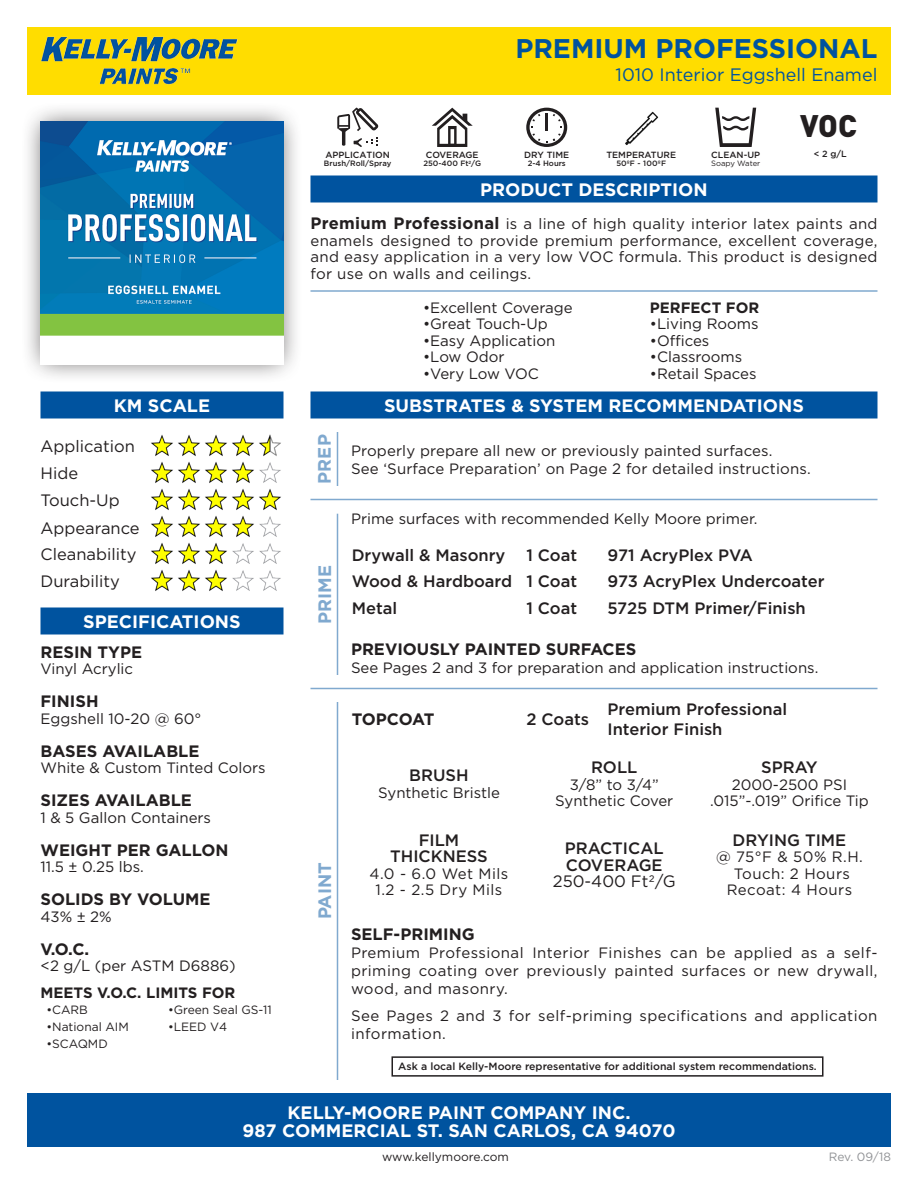
<style>
.page{position:relative;width:918px;height:1188px;background:#fff}
.page>*{position:absolute;margin:0;border:0;box-sizing:border-box;transform-origin:0 0}
.t1{font:900 30.75px "DINOT";color:#231f20}
.t2{font:700 27px "Gotham";color:#00539f}
.t3{font:700 18px/18px "Gotham";color:#fff;text-align:center}
.t4{font:18px "Gotham";color:#00539f}
.t5{font:700 18px "Gotham";color:#80a9cf}
.t6{font:500 16.5px "Gotham";color:#231f20}
.Paragraph_Style_1{font:700 16.5px "Gotham";color:#231f20}
.t7{font:16.5px "Gotham";color:#231f20}
.Paragraph_Style_1-2{font:700 16.5px "Gotham";letter-spacing:-.025em;color:#231f20}
.Paragraph_Style_1-3{font:15px/16.5px "Gotham";color:#231f20;text-align:justify}
.Paragraph_Style_1-4{font:15px/18px "Gotham";letter-spacing:.03em;color:#231f20}
.t8{font:700 15px "Gotham";color:#231f20}
.t9{font:12px "Gotham";color:#231f20}
.t10{font:12px "Gotham";letter-spacing:-.005em;color:#919396}
.t11{font:500 10.5px "Gotham";color:#231f20}
.t12{font:500 9px "Gotham";color:#231f20}
.t13{font:500 7.65px "Gotham";color:#231f20}
.t14{font:7.65px "Gotham";letter-spacing:-.005em;color:#231f20}
.t15{font:500 7.65px "Gotham";letter-spacing:.02em;color:#231f20}
.s1{font-weight:700;font-size:16.5px}
</style>
<div class="page">
<div style="left:27px;top:27px;width:864px;height:67px;background:#fd0"></div>
<img style="left:41px;top:36px;width:197px;height:49px">
<div style="left:310px;top:176px;width:568px;height:26px;background:#00539f"></div>
<div style="left:21px;top:102px;width:282px;height:282px;background:#231f20;opacity:.75"></div>
<svg style="left:715px;top:108px;width:41px;height:39px"></svg>
<svg style="left:526px;top:108px;width:41px;height:39px"></svg>
<svg style="left:432px;top:108px;width:41px;height:39px"></svg>
<svg style="left:337px;top:108px;width:42px;height:39px"></svg>
<hr style="left:342px;top:130px;width:3px;height:16px;background:#231f20">
<img style="left:625px;top:111px;width:34px;height:35px">
<div style="left:310px;top:392px;width:568px;height:26px;background:#00539f"></div>
<div style="left:40px;top:392px;width:244px;height:26px;background:#00539f"></div>
<hr style="left:310px;top:290px;width:568px;height:2px;background:#80a9cf">
<img style="left:151px;top:434px;width:130px;height:157px">
<div style="left:40px;top:608px;width:244px;height:26px;background:#00539f"></div>
<div style="left:392px;top:1056px;width:432px;height:21px;border:2px solid #231f20"></div>
<hr style="left:310px;top:499px;width:568px;height:1px;background:#80a9cf">
<hr style="left:310px;top:688px;width:568px;height:1px;background:#80a9cf">
<hr style="left:337px;top:432px;width:1px;height:54px;background:#80a9cf">
<hr style="left:337px;top:514px;width:1px;height:161px;background:#80a9cf">
<hr style="left:337px;top:702px;width:1px;height:378px;background:#80a9cf">
<img style="left:40px;top:122px;width:243px;height:242px">
<div style="left:27px;top:1094px;width:864px;height:54px;background:#00539f"></div>
<h1 class="t2" style="left:515px;top:31px;width:364px">PREMIUM PROFESSIONAL</h1>
<p class="t4" style="left:616px;top:65px;width:263px">1010 Interior Eggshell Enamel</p>
<p class="t12" style="left:325px;top:149px;width:66px">APPLICATION</p>
<p class="t13" style="left:324px;top:158px;width:69px">Brush/Roll/Spray</p>
<p class="t12" style="left:426px;top:149px;width:54px">COVERAGE</p>
<p class="t13" style="left:423px;top:158px;width:59px">250-400 Ft<sup>2</sup>/G</p>
<p class="t12" style="left:524px;top:149px;width:46px">DRY TIME</p>
<p class="t13" style="left:528px;top:158px;width:40px">2-4 Hours</p>
<p class="t12" style="left:606px;top:149px;width:71px">TEMPERATURE</p>
<p class="t15" style="left:616px;top:158px;width:51px">50ºF - 100ºF</p>
<p class="t12" style="left:711px;top:149px;width:50px">CLEAN-UP</p>
<p class="t14" style="left:711px;top:159px;width:51px">Soapy Water</p>
<p class="t1" style="left:800px;top:105px;width:58px">VOC</p>
<p class="t12" style="left:814px;top:148px;width:34px">&lt; 2 g/L</p>
<h2 class="t3" style="left:480px;top:181px;width:229px">PRODUCT DESCRIPTION</h2>
<p class="Paragraph_Style_1-3" style="left:310px;top:216px;width:569px"><span class="s1">Premium Professional</span> is a line of high quality interior latex paints and enamels designed to provide premium performance, excellent coverage, and easy application in a very low VOC formula. This product is designed for use on walls and ceilings.</p>
<p class="Paragraph_Style_1-3" style="left:423px;top:299px;width:151px">•Excellent Coverage</p>
<p class="Paragraph_Style_1-3" style="left:423px;top:316px;width:126px">•Great Touch-Up</p>
<p class="Paragraph_Style_1-3" style="left:423px;top:332px;width:134px">•Easy Application</p>
<p class="Paragraph_Style_1-3" style="left:423px;top:349px;width:83px">•Low Odor</p>
<p class="Paragraph_Style_1-3" style="left:423px;top:365px;width:118px">•Very Low VOC</p>
<p class="t8" style="left:650px;top:298px;width:111px">PERFECT FOR</p>
<p class="Paragraph_Style_1-3" style="left:650px;top:316px;width:110px">•Living Rooms</p>
<p class="Paragraph_Style_1-3" style="left:650px;top:332px;width:61px">•Offices</p>
<p class="Paragraph_Style_1-3" style="left:650px;top:349px;width:94px">•Classrooms</p>
<p class="Paragraph_Style_1-3" style="left:650px;top:365px;width:108px">•Retail Spaces</p>
<p class="t3" style="left:114px;top:397px;width:98px">KM SCALE</p>
<p class="t3" style="left:384px;top:397px;width:421px">SUBSTRATES &amp; SYSTEM RECOMMENDATIONS</p>
<p class="t7" style="left:40px;top:437px;width:96px">Application</p>
<p class="t7" style="left:40px;top:464px;width:39px">Hide</p>
<p class="t7" style="left:40px;top:491px;width:81px">Touch-Up</p>
<p class="t7" style="left:40px;top:519px;width:101px">Appearance</p>
<p class="t7" style="left:40px;top:545px;width:97px">Cleanability</p>
<p class="t7" style="left:40px;top:572px;width:81px">Durability</p>
<h2 class="t3" style="left:83px;top:613px;width:159px">SPECIFICATIONS</h2>
<p class="Paragraph_Style_1" style="left:40px;top:641px;width:103px">RESIN TYPE</p>
<p class="Paragraph_Style_1-3" style="left:40px;top:661px;width:94px">Vinyl Acrylic</p>
<p class="Paragraph_Style_1" style="left:40px;top:690px;width:60px">FINISH</p>
<p class="Paragraph_Style_1-3" style="left:40px;top:710px;width:162px">Eggshell 10-20 @ 60°</p>
<p class="Paragraph_Style_1" style="left:40px;top:740px;width:161px">BASES AVAILABLE</p>
<p class="Paragraph_Style_1-3" style="left:40px;top:760px;width:227px">White &amp; Custom Tinted Colors</p>
<p class="Paragraph_Style_1" style="left:40px;top:789px;width:153px">SIZES AVAILABLE</p>
<p class="Paragraph_Style_1-3" style="left:40px;top:809px;width:172px">1 &amp; 5 Gallon Containers</p>
<p class="Paragraph_Style_1" style="left:40px;top:839px;width:189px">WEIGHT PER GALLON</p>
<p class="Paragraph_Style_1-3" style="left:40px;top:859px;width:105px">11.5 ± 0.25 lbs.</p>
<p class="Paragraph_Style_1" style="left:40px;top:888px;width:172px">SOLIDS BY VOLUME</p>
<p class="Paragraph_Style_1-3" style="left:40px;top:908px;width:73px">43% ± 2%</p>
<p class="Paragraph_Style_1" style="left:40px;top:938px;width:50px">V.O.C.</p>
<p class="Paragraph_Style_1-3" style="left:40px;top:958px;width:197px">&lt;2 g/L (per ASTM D6886)</p>
<p class="t8" style="left:40px;top:983px;width:196px">MEETS V.O.C. LIMITS FOR</p>
<p class="t9" style="left:46px;top:1003px;width:43px">•CARB</p>
<p class="t9" style="left:168px;top:1003px;width:105px">•Green Seal GS-11</p>
<p class="t9" style="left:46px;top:1020px;width:84px">•National AIM</p>
<p class="t9" style="left:168px;top:1020px;width:61px">•LEED V4</p>
<p class="t9" style="left:46px;top:1037px;width:63px">•SCAQMD</p>
<p class="t5" style="left:312px;top:484px;width:51px;rotate:-90deg">PREP</p>
<p class="t5" style="left:313px;top:624px;width:60px;rotate:-90deg">PRIME</p>
<p class="t5" style="left:313px;top:919px;width:58px;rotate:-90deg">PAINT</p>
<p class="Paragraph_Style_1-3" style="left:351px;top:442px;width:423px">Properly prepare all new or previously painted surfaces.</p>
<p class="Paragraph_Style_1-3" style="left:351px;top:460px;width:461px">See ‘Surface Preparation’ on Page 2 for detailed instructions.</p>
<p class="Paragraph_Style_1-3" style="left:351px;top:511px;width:408px">Prime surfaces with recommended Kelly Moore primer.</p>
<p class="t6" style="left:352px;top:544px;width:155px">Drywall &amp; Masonry</p>
<p class="t6" style="left:526px;top:544px;width:52px">1 Coat</p>
<p class="t6" style="left:608px;top:544px;width:147px">971 AcryPlex PVA</p>
<p class="t6" style="left:352px;top:571px;width:162px">Wood &amp; Hardboard</p>
<p class="t6" style="left:526px;top:571px;width:52px">1 Coat</p>
<p class="t6" style="left:608px;top:571px;width:219px">973 AcryPlex Undercoater</p>
<p class="t6" style="left:352px;top:598px;width:47px">Metal</p>
<p class="t6" style="left:526px;top:598px;width:52px">1 Coat</p>
<p class="t6" style="left:608px;top:598px;width:200px">5725 DTM Primer/Finish</p>
<p class="Paragraph_Style_1" style="left:351px;top:639px;width:287px">PREVIOUSLY PAINTED SURFACES</p>
<p class="Paragraph_Style_1-3" style="left:351px;top:660px;width:469px">See Pages 2 and 3 for preparation and application instructions.</p>
<p class="Paragraph_Style_1-2" style="left:352px;top:708px;width:84px">TOPCOAT</p>
<p class="t6" style="left:526px;top:708px;width:64px">2 Coats</p>
<p class="t6" style="left:608px;top:699px;width:181px">Premium Professional</p>
<p class="t6" style="left:608px;top:718px;width:117px">Interior Finish</p>
<p class="t6" style="left:409px;top:765px;width:61px">BRUSH</p>
<p class="Paragraph_Style_1-3" style="left:378px;top:784px;width:123px">Synthetic Bristle</p>
<p class="t6" style="left:419px;top:829px;width:42px">FILM</p>
<p class="t6" style="left:390px;top:846px;width:99px">THICKNESS</p>
<p class="Paragraph_Style_1-3" style="left:370px;top:865px;width:140px">4.0 - 6.0 Wet Mils</p>
<p class="Paragraph_Style_1-3" style="left:376px;top:882px;width:128px">1.2 - 2.5 Dry Mils</p>
<p class="t6" style="left:591px;top:756px;width:48px">ROLL</p>
<p class="Paragraph_Style_1-3" style="left:570px;top:776px;width:91px">3/8” to 3/4”</p>
<p class="Paragraph_Style_1-3" style="left:555px;top:793px;width:120px">Synthetic Cover</p>
<p class="t6" style="left:565px;top:837px;width:100px">PRACTICAL</p>
<p class="t6" style="left:566px;top:854px;width:98px">COVERAGE</p>
<p class="t7" style="left:553px;top:872px;width:124px">250-400 Ft2/G</p>
<p class="t6" style="left:761px;top:756px;width:58px">SPRAY</p>
<p class="Paragraph_Style_1-3" style="left:732px;top:776px;width:117px">2000-2500 PSI</p>
<p class="Paragraph_Style_1-3" style="left:710px;top:793px;width:160px">.015”-.019” Orifice Tip</p>
<p class="t6" style="left:733px;top:829px;width:115px">DRYING TIME</p>
<p class="Paragraph_Style_1-3" style="left:716px;top:849px;width:148px">@ 75°F &amp; 50% R.H.</p>
<p class="Paragraph_Style_1-4" style="left:734px;top:865px;width:118px">Touch: 2 Hours</p>
<p class="Paragraph_Style_1-4" style="left:727px;top:881px;width:127px">Recoat: 4 Hours</p>
<p class="Paragraph_Style_1" style="left:351px;top:924px;width:125px">SELF-PRIMING</p>
<p class="Paragraph_Style_1-3" style="left:351px;top:944px;width:528px;line-height:18px">Premium Professional Interior Finishes can be applied as a self&shy;priming coating over previously painted surfaces or new drywall, wood, and masonry.</p>
<p class="Paragraph_Style_1-4" style="left:351px;top:1007px;width:528px">See Pages 2 and 3 for self-priming specifications and application information.</p>
<p class="t11" style="left:398px;top:1060px;width:420px">Ask a local Kelly-Moore representative for additional system recommendations.</p>
<p class="t3" style="left:242px;top:1103px;width:435px">KELLY-MOORE PAINT COMPANY INC.<br>987 COMMERCIAL ST. SAN CARLOS, CA 94070</p>
<p class="t9" style="left:382px;top:1150px;width:128px">www.kellymoore.com</p>
<p class="t10" style="left:829px;top:1150px;width:64px">Rev. 09/18</p>
</div>
